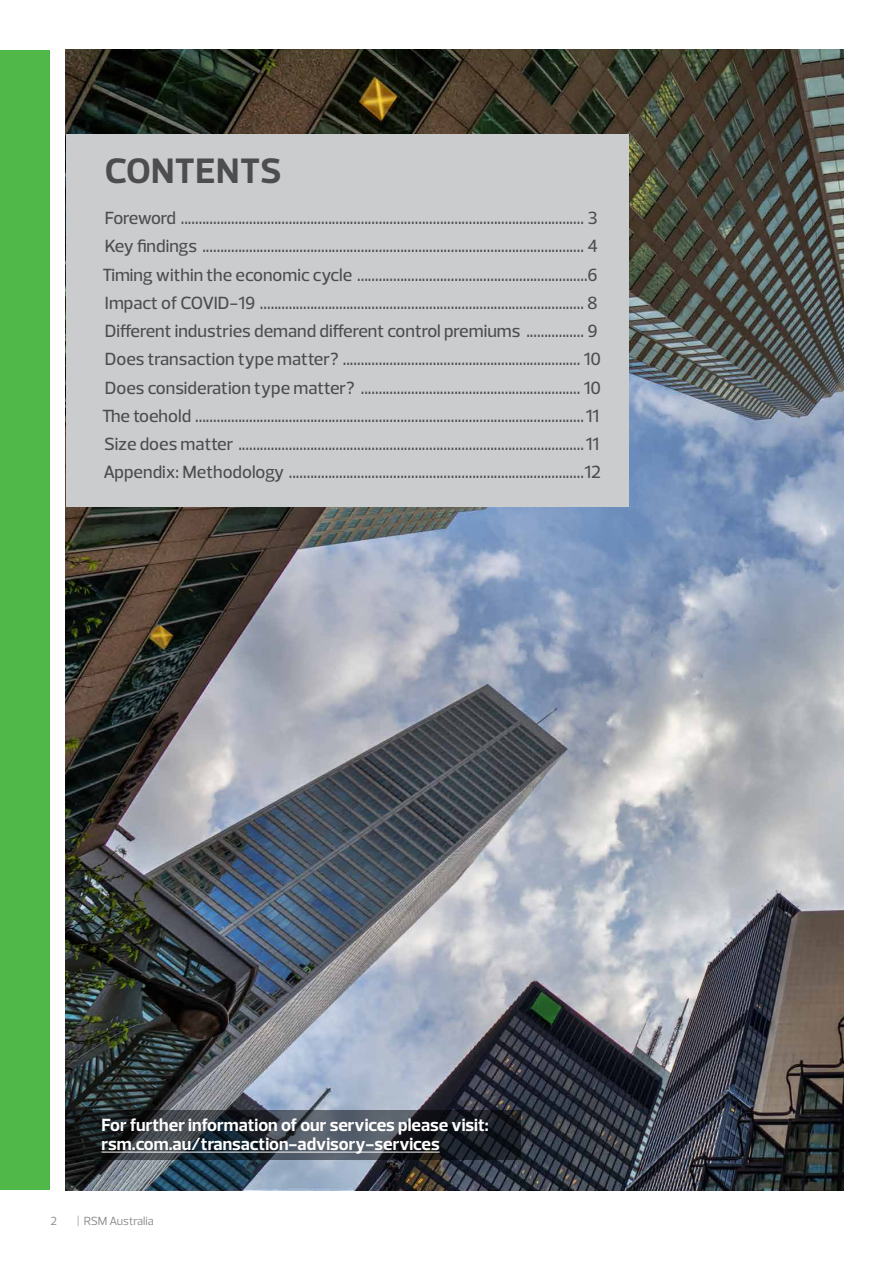
<style>
.page{position:relative;width:893px;height:1263px;background:#fff}
.page>*{position:absolute;margin:0;border:0;box-sizing:border-box;transform-origin:0 0}
.t1{font:700 36px "Prelo";letter-spacing:.015em;color:#4d4d4f}
.t2{font:500 18px/28.2px "Prelo";color:#4d4d4f}
.t3{font:700 18px/19.5px "Prelo";color:#fff}
.t4{font:12px "Prelo";color:#848688}
</style>
<div class="page">
<img style="left:66px;top:50px;width:777px;height:1141px">
<div style="left:0;top:50px;width:50px;height:1139px;background:#50b848"></div>
<svg style="left:66px;top:1110px;width:455px;height:50px;background:#2e343b"></svg>
<div style="left:66px;top:135px;width:562px;height:372px;background:#caccce"></div>
<hr style="left:102px;top:1151px;width:338px;height:1px;background:#fff">
<h1 class="t1" style="left:105px;top:149px;width:178px">CONTENTS</h1>
<p class="t2" style="left:102px;top:204px;width:501px">Foreword ................................................................................................................ 3<br>Key findings .......................................................................................................... 4<br>Timing within the economic cycle ................................................................6<br>Impact of COVID-19 .......................................................................................... 8<br>Different industries demand different control premiums ................ 9<br>Does transaction type matter? .................................................................. 10<br>Does consideration type matter? ............................................................. 10<br>The toehold ............................................................................................................11<br>Size does matter ................................................................................................11<br>Appendix: Methodology ..................................................................................12</p>
<p class="t3" style="left:102px;top:1115px;width:389px">For further information of our services please visit: rsm.com.au/transaction-advisory-services</p>
<p class="t4" style="left:51px;top:1213px;width:8px">2</p>
<p class="t4" style="left:77px;top:1213px;width:78px">| RSM Australia</p>
</div>
